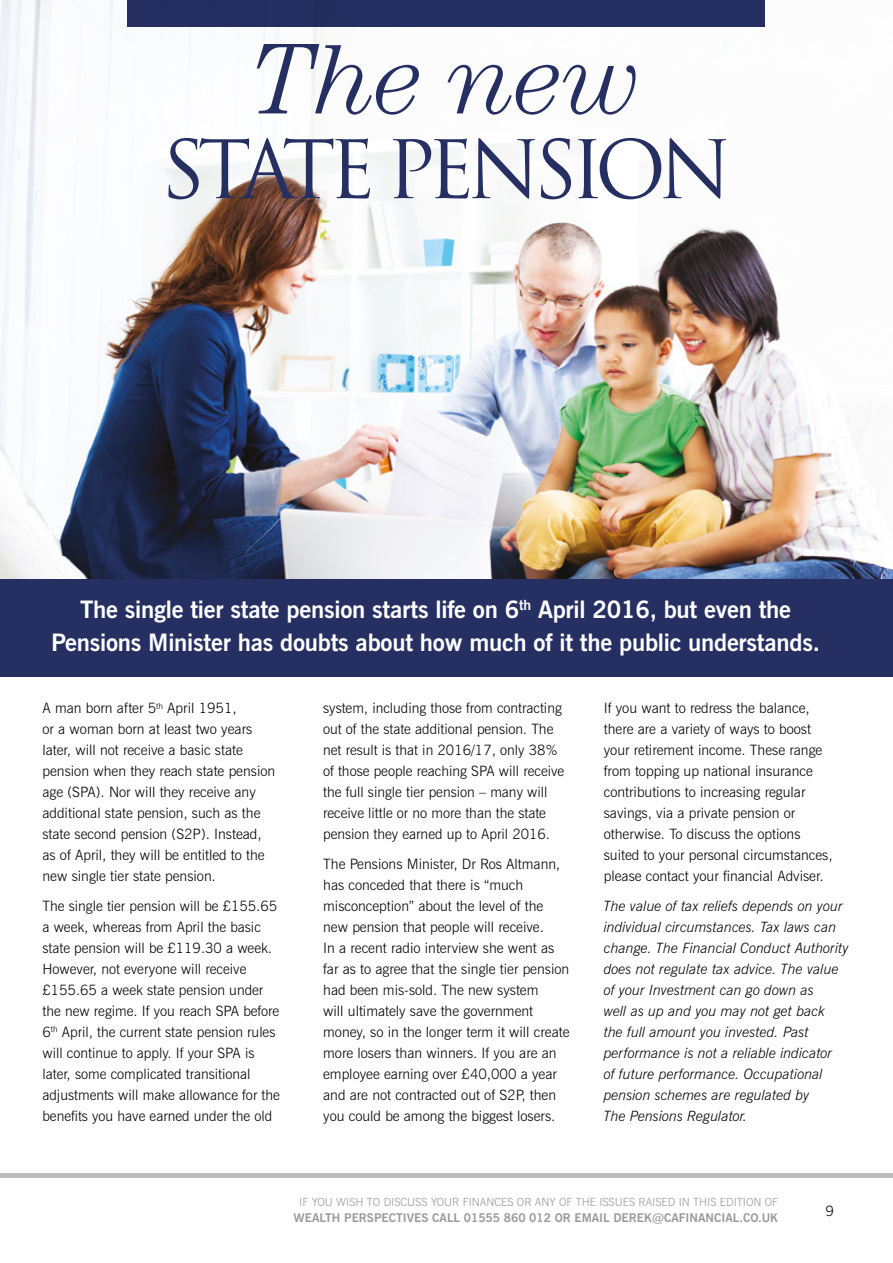
<style>
.page{position:relative;width:893px;height:1263px;background:#fff}
.page>*{position:absolute;margin:0;border:0;box-sizing:border-box;transform-origin:0 0}
.t1{font:italic 300 100.95px "Century";color:#252f62}
.t2{font:78.3px "Trajan";letter-spacing:-.1em;color:#252f62}
.t3{font:700 24px/33px "News Gothic BT";letter-spacing:-.01em;color:#fff;text-align:center}
.t4{font:300 14.25px/21px "News Gothic BT";color:#000}
.t5{font:italic 300 14.25px/21px "News Gothic BT";color:#000}
.t6{font:700 12px "News Gothic BT";color:#9b9a9a}
.t7{font:300 11.25px "News Gothic BT";color:#9b9a9a}
</style>
<div class="page">
<hr style="left:0;top:1174px;width:893px;height:4px;background:#bdbbbb">
<img style="left:0;top:0;width:893px;height:579px">
<div style="left:128px;top:0;width:637px;height:27px;background:#252f62"></div>
<div style="left:0;top:579px;width:893px;height:98px;background:#252f62"></div>
<h1 class="t1" style="left:251px;top:22px;width:392px">The new</h1>
<h2 class="t2" style="left:161px;top:122px;width:573px">STATE PENSION</h2>
<h3 class="t3" style="left:51px;top:592px;width:770px">The single tier state pension starts life on 6<sup>th</sup> April 2016, but even the<br>Pensions Minister has doubts about how much of it the public understands.</h3>
<p class="t4" style="left:43px;top:698px;width:234px">A man born after 5<sup>th</sup> April 1951,<br>or a woman born at least two years later, will not receive a basic state pension when they reach state pension age (SPA). Nor will they receive any additional state pension, such as the state second pension (S2P). Instead, as of April, they will be entitled to the new single tier state pension.</p>
<p class="t4" style="left:43px;top:895px;width:239px">The single tier pension will be £155.65 a week, whereas from April the basic state pension will be £119.30 a week.<br>However, not everyone will receive £155.65 a week state pension under the new regime. If you reach SPA before 6<sup>th</sup> April, the current state pension rules will continue to apply. If your SPA is later, some complicated transitional adjustments will make allowance for the benefits you have earned under the old</p>
<p class="t4" style="left:323px;top:698px;width:243px">system, including those from contracting out of the state additional pension. The net result is that in 2016/17, only 38% of those people reaching SPA will receive the full single tier pension – many will receive little or no more than the state pension they earned up to April 2016.</p>
<p class="t4" style="left:323px;top:853px;width:248px">The Pensions Minister, Dr Ros Altmann, has conceded that there is “much misconception” about the level of the new pension that people will receive.<br>In a recent radio interview she went as far as to agree that the single tier pension had been mis-sold. The new system<br>will ultimately save the government money, so in the longer term it will create more losers than winners. If you are an employee earning over £40,000 a year and are not contracted out of S2P, then you could be among the biggest losers.</p>
<p class="t4" style="left:604px;top:698px;width:230px">If you want to redress the balance, there are a variety of ways to boost your retirement income. These range from topping up national insurance contributions to increasing regular savings, via a private pension or otherwise. To discuss the options suited to your personal circumstances, please contact your financial Adviser.</p>
<p class="t5" style="left:604px;top:895px;width:246px">The value of tax reliefs depends on your individual circumstances. Tax laws can change. The Financial Conduct Authority does not regulate tax advice. The value of your Investment can go down as<br>well as up and you may not get back<br>the full amount you invested. Past performance is not a reliable indicator<br>of future performance. Occupational pension schemes are regulated by<br>The Pensions Regulator.</p>
<p class="t7" style="left:299px;top:1195px;width:480px">IF YOU WISH TO DISCUSS YOUR FINANCES OR ANY OF THE ISSUES RAISED IN THIS EDITION OF</p>
<p class="t6" style="left:294px;top:1210px;width:486px">WEALTH PERSPECTIVES CALL 01555 860 012 OR EMAIL DEREK@CAFINANCIAL.CO.UK</p>
<p class="t4" style="left:825px;top:1200px;width:10px">9</p>
</div>
